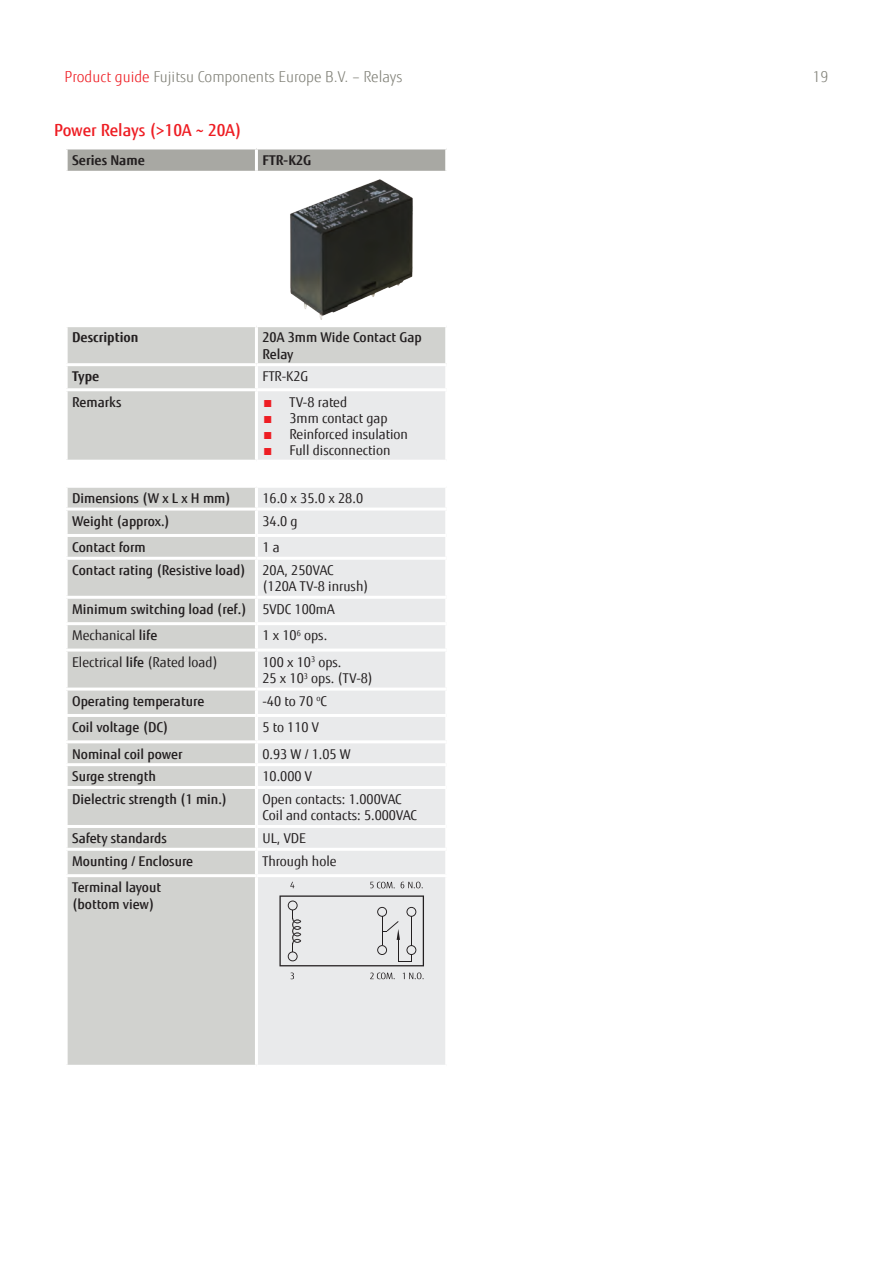
<style>
.page{position:relative;width:893px;height:1263px;background:#fff}
.page>*{position:absolute;margin:0;border:0;box-sizing:border-box;transform-origin:0 0}
.t1{font:500 16.5px "Fujitsu Sans";color:#ee1d23}
.t2{font:300 15px "Fujitsu Sans";color:#818178}
.t3{font:13.5px "Fujitsu Sans";color:#231f20}
.t4{font:500 13.5px/16.2px "Fujitsu Sans";color:#231f20}
.t5{font:700 13.5px "Fujitsu Sans";color:#231f20}
.s1{color:#ee1d23}
.s2{font-weight:500}
</style>
<div class="page">
<svg style="left:68px;top:149px;width:377px;height:22px;background:#aaaaa5"></svg>
<div style="left:68px;top:327px;width:377px;height:738px;background:#d1d2cf"></div>
<div style="left:258px;top:366px;width:187px;height:699px;background:#e9eaeb"></div>
<hr style="left:255px;top:149px;width:3px;height:22px;background:#fff">
<hr style="left:256px;top:460px;width:191px;height:3px;background:#fff">
<hr style="left:256px;top:648px;width:191px;height:3px;background:#fff">
<hr style="left:256px;top:687px;width:191px;height:3px;background:#fff">
<hr style="left:65px;top:508px;width:191px;height:3px;background:#fff">
<hr style="left:65px;top:534px;width:191px;height:3px;background:#fff">
<hr style="left:65px;top:557px;width:191px;height:3px;background:#fff">
<hr style="left:65px;top:596px;width:191px;height:3px;background:#fff">
<hr style="left:65px;top:622px;width:191px;height:3px;background:#fff">
<hr style="left:255px;top:625px;width:3px;height:23px;background:#fff">
<hr style="left:255px;top:651px;width:3px;height:36px;background:#fff">
<hr style="left:65px;top:648px;width:191px;height:3px;background:#fff">
<hr style="left:65px;top:687px;width:191px;height:3px;background:#fff">
<hr style="left:65px;top:714px;width:191px;height:3px;background:#fff">
<hr style="left:65px;top:740px;width:191px;height:3px;background:#fff">
<hr style="left:65px;top:763px;width:191px;height:3px;background:#fff">
<hr style="left:65px;top:786px;width:191px;height:3px;background:#fff">
<hr style="left:65px;top:825px;width:191px;height:3px;background:#fff">
<hr style="left:65px;top:848px;width:191px;height:3px;background:#fff">
<hr style="left:65px;top:460px;width:191px;height:3px;background:#fff">
<hr style="left:256px;top:508px;width:191px;height:3px;background:#fff">
<hr style="left:256px;top:534px;width:191px;height:3px;background:#fff">
<hr style="left:256px;top:557px;width:191px;height:3px;background:#fff">
<hr style="left:256px;top:596px;width:191px;height:3px;background:#fff">
<hr style="left:256px;top:622px;width:191px;height:3px;background:#fff">
<hr style="left:65px;top:485px;width:191px;height:3px;background:#fff">
<hr style="left:256px;top:485px;width:191px;height:3px;background:#fff">
<hr style="left:65px;top:874px;width:191px;height:3px;background:#fff">
<hr style="left:65px;top:363px;width:191px;height:3px;background:#fff">
<hr style="left:65px;top:388px;width:191px;height:3px;background:#fff">
<hr style="left:256px;top:363px;width:191px;height:3px;background:#fff">
<hr style="left:256px;top:388px;width:191px;height:3px;background:#fff">
<hr style="left:256px;top:714px;width:191px;height:3px;background:#fff">
<hr style="left:256px;top:740px;width:191px;height:3px;background:#fff">
<hr style="left:256px;top:763px;width:191px;height:3px;background:#fff">
<hr style="left:256px;top:786px;width:191px;height:3px;background:#fff">
<hr style="left:256px;top:825px;width:191px;height:3px;background:#fff">
<hr style="left:256px;top:848px;width:191px;height:3px;background:#fff">
<hr style="left:255px;top:327px;width:3px;height:36px;background:#fff">
<hr style="left:255px;top:366px;width:3px;height:22px;background:#fff">
<hr style="left:255px;top:391px;width:3px;height:69px;background:#fff">
<hr style="left:255px;top:463px;width:3px;height:22px;background:#fff">
<hr style="left:255px;top:488px;width:3px;height:20px;background:#fff">
<hr style="left:255px;top:511px;width:3px;height:23px;background:#fff">
<hr style="left:255px;top:537px;width:3px;height:20px;background:#fff">
<hr style="left:255px;top:560px;width:3px;height:36px;background:#fff">
<hr style="left:255px;top:599px;width:3px;height:23px;background:#fff">
<hr style="left:255px;top:690px;width:3px;height:24px;background:#fff">
<hr style="left:255px;top:717px;width:3px;height:23px;background:#fff">
<hr style="left:255px;top:743px;width:3px;height:20px;background:#fff">
<hr style="left:255px;top:766px;width:3px;height:20px;background:#fff">
<hr style="left:255px;top:789px;width:3px;height:36px;background:#fff">
<hr style="left:255px;top:828px;width:3px;height:20px;background:#fff">
<hr style="left:255px;top:851px;width:3px;height:23px;background:#fff">
<hr style="left:256px;top:874px;width:192px;height:3px;background:#fff">
<hr style="left:255px;top:877px;width:3px;height:188px;background:#fff">
<img style="left:290px;top:179px;width:123px;height:141px">
<svg style="left:291px;top:972px;width:3px;height:7px"></svg>
<svg style="left:290px;top:882px;width:4px;height:6px"></svg>
<svg style="left:279px;top:895px;width:145px;height:71px;background:#d8d8d9"></svg>
<svg style="left:370px;top:972px;width:25px;height:7px"></svg>
<svg style="left:403px;top:972px;width:21px;height:7px"></svg>
<svg style="left:401px;top:882px;width:22px;height:6px"></svg>
<svg style="left:370px;top:882px;width:25px;height:6px"></svg>
<p class="t2" style="left:65px;top:67px;width:339px"><span class="s1">Product guide</span> Fujitsu Components Europe B.V. – Relays</p>
<p class="t2" style="left:812px;top:67px;width:17px">19</p>
<p class="t1" style="left:54px;top:120px;width:189px">Power Relays (&gt;10A ~ 20A)</p>
<p class="t5" style="left:72px;top:151px;width:74px">Series Name</p>
<p class="t5" style="left:262px;top:151px;width:51px">FTR-K2G</p>
<p class="t5" style="left:72px;top:329px;width:68px">Description</p>
<p class="t4" style="left:262px;top:330px;width:161px">20A 3mm Wide Contact Gap<br>Relay</p>
<p class="t5" style="left:72px;top:368px;width:29px">Type</p>
<p class="t3" style="left:262px;top:369px;width:47px">FTR-K2G</p>
<p class="t4" style="left:72px;top:394px;width:51px">Remarks</p>
<p class="t3" style="left:262px;top:394px;width:86px"><span class="s1">■</span> TV-8 rated</p>
<p class="t3" style="left:262px;top:410px;width:127px"><span class="s1">■</span> 3mm contact gap</p>
<p class="t3" style="left:262px;top:426px;width:147px"><span class="s1">■</span> Reinforced insulation</p>
<p class="t3" style="left:262px;top:442px;width:130px"><span class="s1">■</span> Full disconnection</p>
<p class="t4" style="left:72px;top:490px;width:160px">Dimensions (W x L x H mm)</p>
<p class="t3" style="left:262px;top:490px;width:102px">16.0 x 35.0 x 28.0</p>
<p class="t4" style="left:72px;top:513px;width:99px">Weight (approx.)</p>
<p class="t3" style="left:262px;top:513px;width:37px">34.0 g</p>
<p class="t4" style="left:72px;top:539px;width:75px">Contact form</p>
<p class="t3" style="left:262px;top:539px;width:19px">1 a</p>
<p class="t4" style="left:72px;top:562px;width:175px">Contact rating (Resistive load)</p>
<p class="t3" style="left:262px;top:562px;width:73px">20A, 250VAC</p>
<p class="t3" style="left:262px;top:578px;width:108px">(120A TV-8 inrush)</p>
<p class="t4" style="left:72px;top:601px;width:176px">Minimum switching load (ref.)</p>
<p class="t3" style="left:262px;top:601px;width:74px">5VDC 100mA</p>
<p class="t3" style="left:72px;top:627px;width:87px">Mechanical <span class="s2">life</span></p>
<p class="t3" style="left:262px;top:627px;width:66px">1 x 10<sup>6</sup> ops.</p>
<p class="t3" style="left:72px;top:654px;width:147px">Electrical <span class="s2">life</span> (Rated load)</p>
<p class="t3" style="left:262px;top:654px;width:81px">100 x 10<sup>3</sup> ops.</p>
<p class="t3" style="left:262px;top:670px;width:112px">25 x 10<sup>3</sup> ops. (TV-8)</p>
<p class="t4" style="left:72px;top:693px;width:134px">Operating temperature</p>
<p class="t3" style="left:262px;top:693px;width:66px">-40 to 70 <sup>o</sup>C</p>
<p class="t4" style="left:72px;top:719px;width:98px">Coil voltage (DC)</p>
<p class="t3" style="left:262px;top:719px;width:58px">5 to 110 V</p>
<p class="t4" style="left:72px;top:746px;width:112px">Nominal coil power</p>
<p class="t3" style="left:262px;top:746px;width:90px">0.93 W / 1.05 W</p>
<p class="t4" style="left:72px;top:769px;width:85px">Surge strength</p>
<p class="t3" style="left:262px;top:768px;width:51px">10.000 V</p>
<p class="t4" style="left:72px;top:791px;width:157px">Dielectric strength (1 min.)</p>
<p class="t3" style="left:262px;top:791px;width:141px">Open contacts: 1.000VAC</p>
<p class="t3" style="left:262px;top:807px;width:156px">Coil and contacts: 5.000VAC</p>
<p class="t4" style="left:72px;top:830px;width:96px">Safety standards</p>
<p class="t3" style="left:262px;top:830px;width:45px">UL, VDE</p>
<p class="t4" style="left:72px;top:853px;width:123px">Mounting / Enclosure</p>
<p class="t3" style="left:262px;top:853px;width:76px">Through hole</p>
<p class="t4" style="left:72px;top:880px;width:91px">Terminal layout</p>
<p class="t4" style="left:72px;top:896px;width:84px">(bottom view)</p>
</div>
